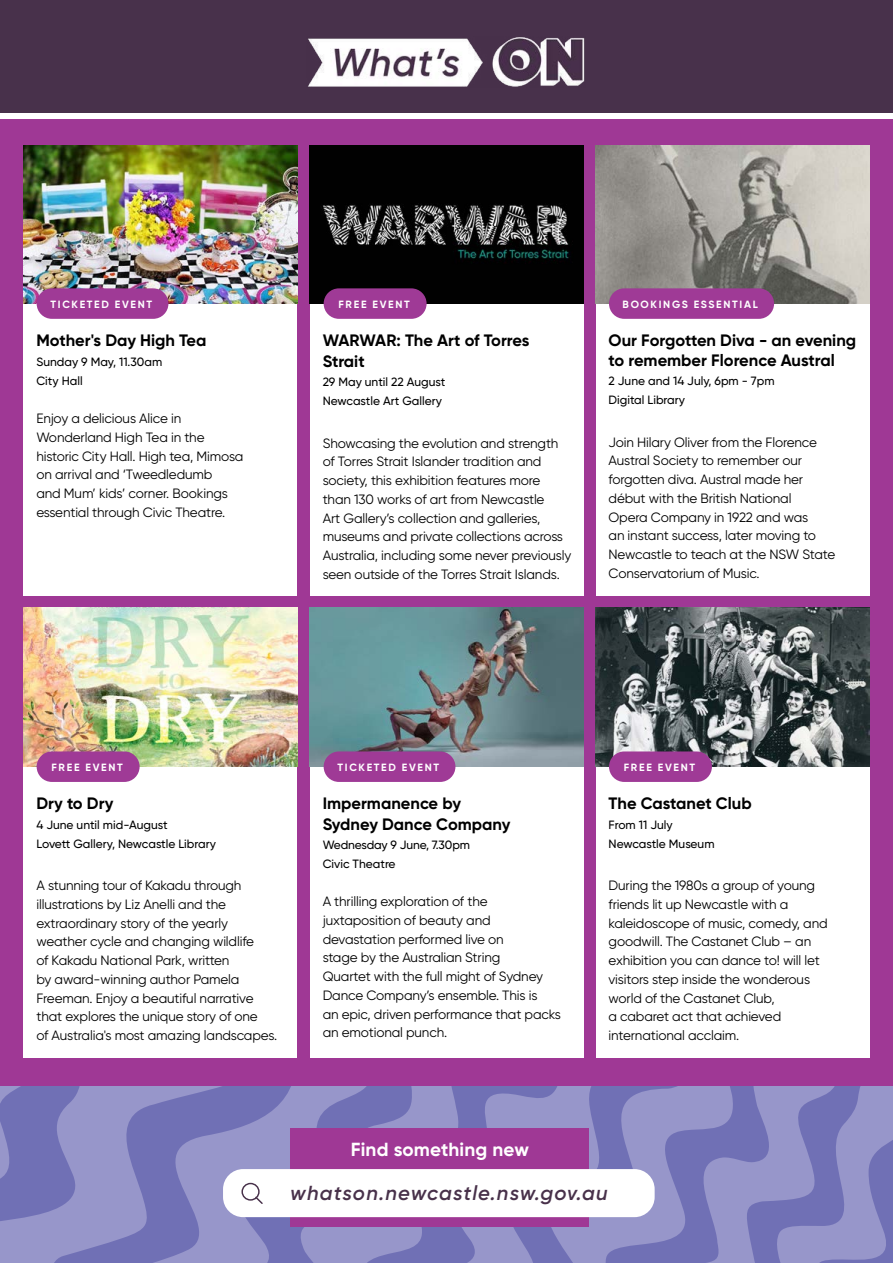
<style>
.page{position:relative;width:893px;height:1263px;background:#fff}
.page>*{position:absolute;margin:0;border:0;box-sizing:border-box;transform-origin:0 0}
.t1{font:italic 600 20.25px "Gilroy";letter-spacing:.055em;color:#48314a}
.t2{font:700 18.9px "Gilroy";letter-spacing:.01em;color:#fff}
.t3{font:700 16.5px/20.2px "Gilroy";color:#000}
.t4{font:13.5px/18.8px "Gilroy";letter-spacing:-.01em;color:#000}
.t5{font:500 12px/19.2px "Gilroy";color:#000}
.t6{font:700 10.5px "Gilroy";letter-spacing:.16em;color:#fff}
</style>
<div class="page">
<div style="left:0;top:0;width:893px;height:113px;background:#48314b"></div>
<img style="left:308px;top:37px;width:277px;height:50px">
<svg style="left:0;top:1085px;width:35px;height:178px;background:#7d7cbb"></svg>
<svg style="left:792px;top:1085px;width:101px;height:178px;background:#8685c0"></svg>
<svg style="left:549px;top:1085px;width:243px;height:178px;background:#8786c1"></svg>
<svg style="left:35px;top:1085px;width:514px;height:178px;background:#8684c0"></svg>
<div style="left:291px;top:1128px;width:298px;height:99px;background:#9f3895"></div>
<div style="left:223px;top:1169px;width:432px;height:48px;background:#fff;border-radius:20px"></div>
<div style="left:241px;top:1183px;width:19px;height:18px;border:1px solid #48314a;border-radius:50%"></div>
<svg style="left:254px;top:1195px;width:9px;height:9px"></svg>
<div style="left:0;top:119px;width:893px;height:966px;background:#9f3895"></div>
<div style="left:310px;top:291px;width:273px;height:304px;background:#fff"></div>
<img style="left:310px;top:145px;width:273px;height:158px">
<div style="left:324px;top:288px;width:103px;height:31px;background:#9f3a96;border-radius:15px"></div>
<div style="left:310px;top:754px;width:273px;height:304px;background:#fff"></div>
<img style="left:310px;top:608px;width:273px;height:158px">
<div style="left:324px;top:751px;width:131px;height:31px;background:#9f3a96;border-radius:15px"></div>
<div style="left:596px;top:290px;width:273px;height:305px;background:#fff"></div>
<img style="left:596px;top:145px;width:273px;height:159px">
<div style="left:609px;top:288px;width:165px;height:31px;background:#9f3a96;border-radius:15px"></div>
<div style="left:24px;top:754px;width:273px;height:304px;background:#fff"></div>
<img style="left:24px;top:608px;width:273px;height:158px">
<div style="left:37px;top:751px;width:103px;height:31px;background:#9f3a96;border-radius:15px"></div>
<div style="left:596px;top:754px;width:273px;height:304px;background:#fff"></div>
<img style="left:596px;top:608px;width:273px;height:158px">
<div style="left:609px;top:751px;width:103px;height:31px;background:#9f3a96;border-radius:15px"></div>
<div style="left:24px;top:291px;width:273px;height:304px;background:#fff"></div>
<img style="left:24px;top:145px;width:273px;height:158px">
<div style="left:37px;top:288px;width:131px;height:31px;background:#9f3a96;border-radius:15px"></div>
<p class="t6" style="left:51px;top:298px;width:103px">TICKETED EVENT</p>
<p class="t3" style="left:36px;top:330px;width:172px">Mother's Day High Tea</p>
<p class="t5" style="left:36px;top:352px;width:127px">Sunday 9 May, 11.30am<br>City Hall</p>
<p class="t4" style="left:36px;top:409px;width:209px">Enjoy a delicious Alice in<br>Wonderland High Tea in the historic City Hall. High tea, Mimosa on arrival and ‘Tweedledumb<br>and Mum’ kids’ corner. Bookings essential through Civic Theatre.</p>
<p class="t6" style="left:338px;top:298px;width:73px">FREE EVENT</p>
<p class="t3" style="left:323px;top:330px;width:208px">WARWAR: The Art of Torres<br>Strait</p>
<p class="t5" style="left:323px;top:372px;width:124px">29 May until 22 August<br>Newcastle Art Gallery</p>
<p class="t4" style="left:323px;top:433px;width:250px">Showcasing the evolution and strength of Torres Strait Islander tradition and society, this exhibition features more than 130 works of art from Newcastle<br>Art Gallery’s collection and galleries, museums and private collections across Australia, including some never previously seen outside of the Torres Strait Islands.</p>
<p class="t6" style="left:623px;top:298px;width:137px">BOOKINGS ESSENTIAL</p>
<p class="t3" style="left:609px;top:329px;width:249px">Our Forgotten Diva - an evening to remember Florence Austral</p>
<p class="t5" style="left:609px;top:371px;width:168px">2 June and 14 July, 6pm - 7pm<br>Digital Library</p>
<p class="t4" style="left:609px;top:432px;width:228px">Join Hilary Oliver from the Florence<br>Austral Society to remember our forgotten diva. Austral made her début with the British National<br>Opera Company in 1922 and was<br>an instant success, later moving to<br>Newcastle to teach at the NSW State<br>Conservatorium of Music.</p>
<p class="t6" style="left:51px;top:761px;width:73px">FREE EVENT</p>
<p class="t3" style="left:36px;top:793px;width:78px">Dry to Dry</p>
<p class="t5" style="left:36px;top:815px;width:181px">4 June until mid-August<br>Lovett Gallery, Newcastle Library</p>
<p class="t4" style="left:36px;top:876px;width:242px">A stunning tour of Kakadu through illustrations by Liz Anelli and the extraordinary story of the yearly weather cycle and changing wildlife<br>of Kakadu National Park, written<br>by award-winning author Pamela Freeman. Enjoy a beautiful narrative that explores the unique story of one<br>of Australia's most amazing landscapes.</p>
<p class="t6" style="left:337px;top:761px;width:103px">TICKETED EVENT</p>
<p class="t3" style="left:323px;top:793px;width:189px">Impermanence by<br>Sydney Dance Company</p>
<p class="t5" style="left:323px;top:835px;width:149px">Wednesday 9 June, 7.30pm<br>Civic Theatre</p>
<p class="t4" style="left:323px;top:892px;width:240px">A thrilling exploration of the juxtaposition of beauty and devastation performed live on<br>stage by the Australian String<br>Quartet with the full might of Sydney<br>Dance Company’s ensemble. This is<br>an epic, driven performance that packs an emotional punch.</p>
<p class="t6" style="left:624px;top:761px;width:73px">FREE EVENT</p>
<p class="t3" style="left:609px;top:793px;width:145px">The Castanet Club</p>
<p class="t5" style="left:609px;top:815px;width:108px">From 11 July<br>Newcastle Museum</p>
<p class="t4" style="left:609px;top:876px;width:221px">During the 1980s a group of young friends lit up Newcastle with a kaleidoscope of music, comedy, and goodwill. The Castanet Club – an exhibition you can dance to! will let visitors step inside the wonderous world of the Castanet Club,<br>a cabaret act that achieved international acclaim.</p>
<h2 class="t2" style="left:351px;top:1138px;width:180px">Find something new</h2>
<h1 class="t1" style="left:290px;top:1180px;width:319px">whatson.newcastle.nsw.gov.au</h1>
</div>
